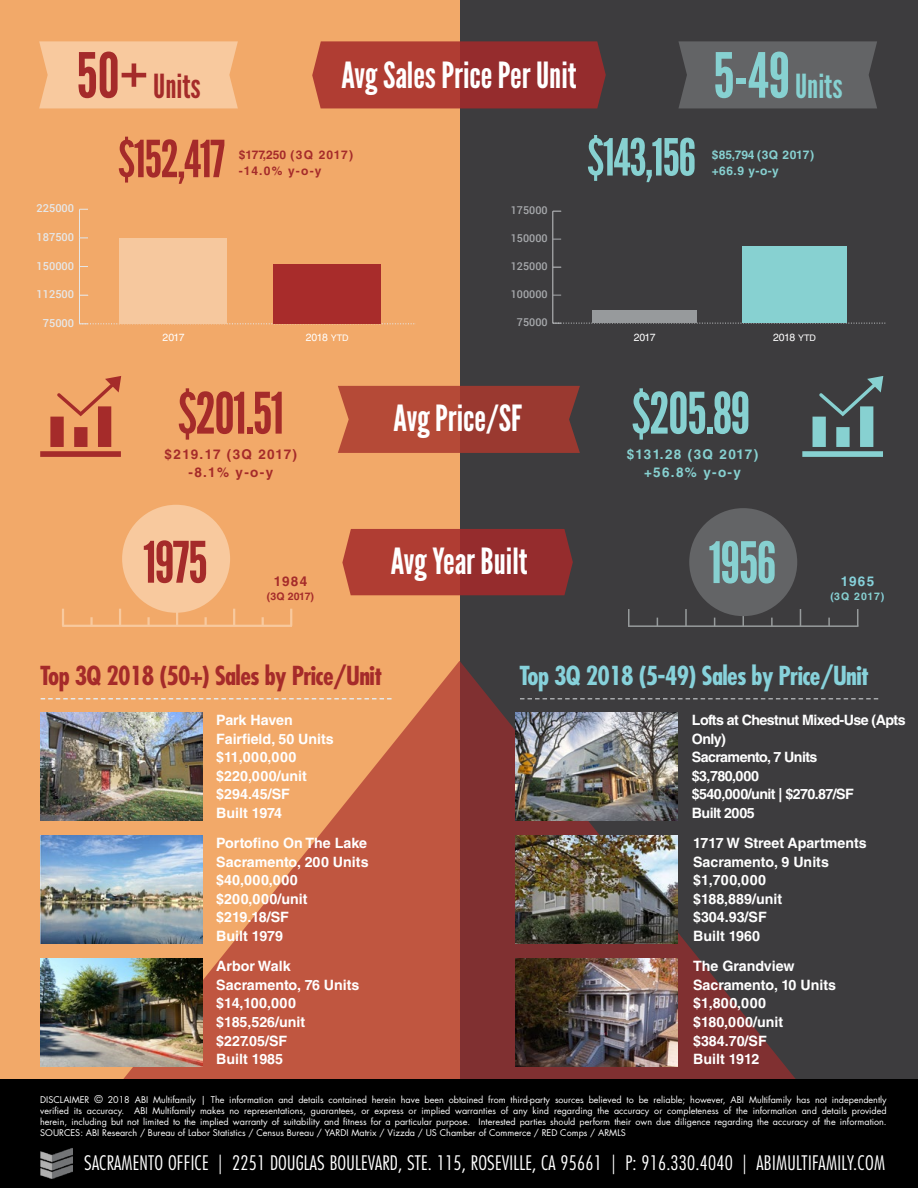
<style>
.page{position:relative;width:918px;height:1188px;background:#fff}
.page>*{position:absolute;margin:0;border:0;box-sizing:border-box;transform-origin:0 0}
.t1{font:62.1px "League Gothic";color:#a52b2a}
.t2{font:57px "League Gothic";letter-spacing:-.025em;color:#a52b2a}
.t3{font:57px "League Gothic";letter-spacing:-.025em;color:#87d1d1}
.t4{font:51px "League Gothic";letter-spacing:-.025em;color:#a52b2a}
.t5{font:51px "League Gothic";letter-spacing:-.025em;color:#87d1d1}
.t6{font:36px "League Gothic";color:#fff}
.t7{font:33.15px "League Gothic";color:#87d1d1}
.t8{font:33.15px "League Gothic";color:#a52b2a}
.t9{font:700 condensed 25.5px "Futura Std";letter-spacing:-.025em;color:#87d2db}
.t10{font:700 condensed 25.5px "Futura Std";letter-spacing:-.025em;color:#a52b2a}
.t11{font:300 condensed 19.5px "Futura Std";letter-spacing:.01em;color:#fff}
.t12{font:700 14.25px/18.6px "Helvetica LT Std";color:#fff}
.t13{font:700 14.25px/18.6px "Helvetica LT Std";letter-spacing:-.04em;color:#fff}
.t14{font:700 13.5px/17.5px "Helvetica LT Std";letter-spacing:.1em;color:#87d1d1;text-align:center}
.t15{font:700 13.5px/17.5px "Helvetica LT Std";letter-spacing:.065em;color:#a52b2a;text-align:center}
.t16{font:700 13.5px "Helvetica LT Std";letter-spacing:.085em;color:#a52b2a}
.t17{font:700 13.5px "Helvetica LT Std";color:#87d2db}
.t18{font:700 12px/15.8px "Helvetica LT Std";letter-spacing:.045em;color:#a52b2a}
.t19{font:700 12px/15.8px "Helvetica LT Std";letter-spacing:-.005em;color:#87d1d1}
.t20{font:500 11.1px "Roboto";color:#e6e7e8}
.t21{font:500 10.8px "Roboto";color:#a7a9ac}
.t22{font:10.5px "Helvetica LT Std";letter-spacing:-.04em;color:#fff}
.t23{font:700 10.5px "Helvetica LT Std";letter-spacing:-.005em;color:#a52b2a}
.t24{font:700 10.5px "Helvetica LT Std";letter-spacing:.08em;color:#87d1d1}
.t25{font:9px/10.8px "Futura Std";color:#fff;text-align:justify}
.s1{font-size:55.2px}
.s2{font-size:62.1px}
.s3{font-size:9px}
.s4{color:#87d2db}
.s5{font-size:10.5px}
</style>
<div class="page">
<div style="left:460px;top:0;width:458px;height:1080px;background:#3d3c3e"></div>
<div style="left:0;top:0;width:460px;height:1080px;background:#f2a969"></div>
<svg style="left:802px;top:376px;width:81px;height:81px"></svg>
<svg style="left:338px;top:386px;width:242px;height:67px;background:#a74335"></svg>
<svg style="left:40px;top:376px;width:81px;height:81px"></svg>
<svg style="left:123px;top:661px;width:673px;height:419px"></svg>
<img style="left:40px;top:712px;width:162px;height:108px">
<img style="left:40px;top:836px;width:162px;height:108px">
<img style="left:40px;top:959px;width:162px;height:108px">
<img style="left:516px;top:959px;width:162px;height:108px">
<img style="left:516px;top:836px;width:162px;height:108px">
<div style="left:122px;top:505px;width:108px;height:108px;background:#f8c99e;border-radius:50%"></div>
<svg style="left:312px;top:41px;width:294px;height:67px;background:#a23631"></svg>
<div style="left:39px;top:41px;width:199px;height:67px;background:#f8c99e"></div>
<div style="left:678px;top:41px;width:199px;height:67px;background:#636466"></div>
<hr style="left:79px;top:209px;width:1px;height:115px;background:#e6e7e8">
<svg style="left:79px;top:324px;width:335px;height:1px"></svg>
<div style="left:273px;top:264px;width:107px;height:60px;background:#a82c2b"></div>
<div style="left:120px;top:238px;width:107px;height:86px;background:#f6c89e"></div>
<hr style="left:553px;top:211px;width:1px;height:112px;background:#bcbec0">
<svg style="left:553px;top:323px;width:332px;height:1px"></svg>
<div style="left:742px;top:247px;width:105px;height:76px;background:#87d1d1"></div>
<div style="left:592px;top:311px;width:105px;height:12px;background:#979a9c"></div>
<hr style="left:628px;top:625px;width:230px;height:2px;background:#979b9c">
<svg style="left:628px;top:609px;width:2px;height:17px"></svg>
<svg style="left:685px;top:609px;width:2px;height:17px"></svg>
<svg style="left:771px;top:618px;width:2px;height:8px"></svg>
<hr style="left:742px;top:560px;width:2px;height:66px;background:#979b9c">
<svg style="left:800px;top:609px;width:1px;height:16px"></svg>
<svg style="left:828px;top:618px;width:2px;height:8px"></svg>
<svg style="left:857px;top:609px;width:1px;height:16px"></svg>
<svg style="left:342px;top:529px;width:231px;height:66px;background:#a33731"></svg>
<div style="left:689px;top:508px;width:108px;height:108px;background:#636466;border-radius:50%"></div>
<hr style="left:62px;top:625px;width:230px;height:2px;background:#f8c99e">
<svg style="left:62px;top:609px;width:2px;height:16px"></svg>
<svg style="left:90px;top:617px;width:3px;height:8px"></svg>
<svg style="left:119px;top:609px;width:2px;height:16px"></svg>
<svg style="left:147px;top:617px;width:3px;height:8px"></svg>
<svg style="left:205px;top:617px;width:2px;height:8px"></svg>
<svg style="left:176px;top:613px;width:2px;height:12px"></svg>
<svg style="left:233px;top:609px;width:2px;height:16px"></svg>
<svg style="left:262px;top:617px;width:2px;height:8px"></svg>
<svg style="left:290px;top:609px;width:2px;height:16px"></svg>
<div style="left:0;top:1080px;width:918px;height:108px;background:#000"></div>
<img style="left:40px;top:1148px;width:33px;height:31px">
<svg style="left:41px;top:698px;width:351px;height:2px"></svg>
<svg style="left:520px;top:698px;width:358px;height:2px"></svg>
<img style="left:516px;top:712px;width:162px;height:108px">
<h1 class="t1" style="left:76px;top:39px;width:73px">50<span class="s1">+</span></h1>
<h3 class="t6" style="left:341px;top:54px;width:237px">Avg Sales Price Per Unit</h3>
<h3 class="t8" style="left:153px;top:66px;width:49px">Units</h3>
<h3 class="t4" style="left:118px;top:129px;width:109px">$152,417</h3>
<h3 class="t18" style="left:239px;top:147px;width:116px">$177,250 (3Q 2017) -14.0% y-o-y</h3>
<h3 class="t5" style="left:587px;top:127px;width:111px">$143,156</h3>
<p class="t20" style="left:37px;top:201px;width:39px">225000</p>
<p class="t21" style="left:511px;top:203px;width:38px">175000</p>
<p class="t20" style="left:37px;top:229px;width:39px">187500</p>
<p class="t21" style="left:511px;top:231px;width:38px">150000</p>
<p class="t20" style="left:37px;top:258px;width:39px">150000</p>
<p class="t21" style="left:511px;top:259px;width:38px">125000</p>
<p class="t20" style="left:37px;top:287px;width:39px">112500</p>
<p class="t21" style="left:511px;top:287px;width:38px">100000</p>
<p class="t20" style="left:43px;top:315px;width:33px">75000</p>
<p class="t21" style="left:517px;top:315px;width:32px">75000</p>
<h3 class="t7" style="left:713px;top:66px;width:131px"><span class="s2">5-49</span> Units</h3>
<h3 class="t19" style="left:712px;top:147px;width:104px">$85,794 (3Q 2017) +66.9 y-o-y</h3>
<p class="t22" style="left:163px;top:331px;width:24px">2017</p>
<p class="t22" style="left:306px;top:331px;width:44px">2018 <span class="s3">YTD</span></p>
<p class="t22" style="left:634px;top:331px;width:24px">2017</p>
<p class="t22" style="left:773px;top:331px;width:44px">2018 <span class="s3">YTD</span></p>
<h2 class="t2" style="left:178px;top:379px;width:108px">$201.51</h2>
<h3 class="t15" style="left:165px;top:445px;width:134px">$219.17 (3Q 2017) -8.1% y-o-y</h3>
<h3 class="t6" style="left:394px;top:397px;width:130px">Avg Price/SF</h3>
<h2 class="t3" style="left:632px;top:379px;width:120px">$205.89</h2>
<h3 class="t14" style="left:627px;top:445px;width:133px">$131.28 (3Q 2017) +56.8% y-o-y</h3>
<h2 class="t2" style="left:143px;top:528px;width:66px">1975</h2>
<h3 class="t16" style="left:274px;top:573px;width:35px">1984</h3>
<p class="t23" style="left:267px;top:590px;width:49px">(3Q 2017)</p>
<h3 class="t6" style="left:391px;top:539px;width:138px">Avg Year Built</h3>
<h2 class="t3" style="left:709px;top:529px;width:69px">1956</h2>
<h3 class="t17" style="left:841px;top:573px;width:35px">1965</h3>
<p class="t24" style="left:831px;top:590px;width:55px"><span class="s4">(</span>3Q 2017<span class="s4">)</span></p>
<h3 class="t10" style="left:40px;top:660px;width:343px">Top 3Q 2018 (50+) Sales by Price/Unit</h3>
<h3 class="t9" style="left:520px;top:660px;width:351px">Top 3Q 2018 (5-49) Sales by Price/Unit</h3>
<h3 class="t12" style="left:216px;top:711px;width:119px">Park Haven<br>Fairfield, 50 Units $11,000,000 $220,000/unit $294.45/SF<br>Built 1974</h3>
<h3 class="t12" style="left:216px;top:834px;width:154px">Portofino On The Lake<br>Sacramento, 200 Units $40,000,000 $200,000/unit $219.18/SF<br>Built 1979</h3>
<h3 class="t12" style="left:216px;top:957px;width:145px">Arbor Walk<br>Sacramento, 76 Units $14,100,000 $185,526/unit $227.05/SF<br>Built 1985</h3>
<h3 class="t13" style="left:692px;top:711px;width:215px">Lofts at Chestnut Mixed-Use (Apts<br>Only)<br>Sacramento, 7 Units<br>$3,780,000<br>$540,000/unit | $270.87/SF<br>Built 2005</h3>
<h3 class="t12" style="left:693px;top:834px;width:175px">1717 W Street Apartments<br>Sacramento, 9 Units $1,700,000<br>$188,889/unit<br>$304.93/SF<br>Built 1960</h3>
<h3 class="t12" style="left:693px;top:957px;width:144px">The Grandview<br>Sacramento, 10 Units $1,800,000 $180,000/unit $384.70/SF<br>Built 1912</h3>
<p class="t25" style="left:40px;top:1095px;width:848px">DISCLAIMER <span class="s5">©</span> 2018 ABI Multifamily | The information and details contained herein have been obtained from third-party sources believed to be reliable; however, ABI Multifamily has not independently verified its accuracy. ABI Multifamily makes no representations, guarantees, or express or implied warranties of any kind regarding the accuracy or completeness of the information and details provided herein, including but not limited to the implied warranty of suitability and fitness for a particular purpose. Interested parties should perform their own due diligence regarding the accuracy of the information.<br>SOURCES: ABI Research / Bureau of Labor Statistics / Census Bureau / YARDI Matrix / Vizzda / US Chamber of Commerce / RED Comps / ARMLS</p>
<h3 class="t11" style="left:84px;top:1151px;width:802px">SACRAMENTO OFFICE | 2251 DOUGLAS BOULEVARD, STE. 115, ROSEVILLE, CA 95661 | P: 916.330.4040 | ABIMULTIFAMILY.COM</h3>
</div>
